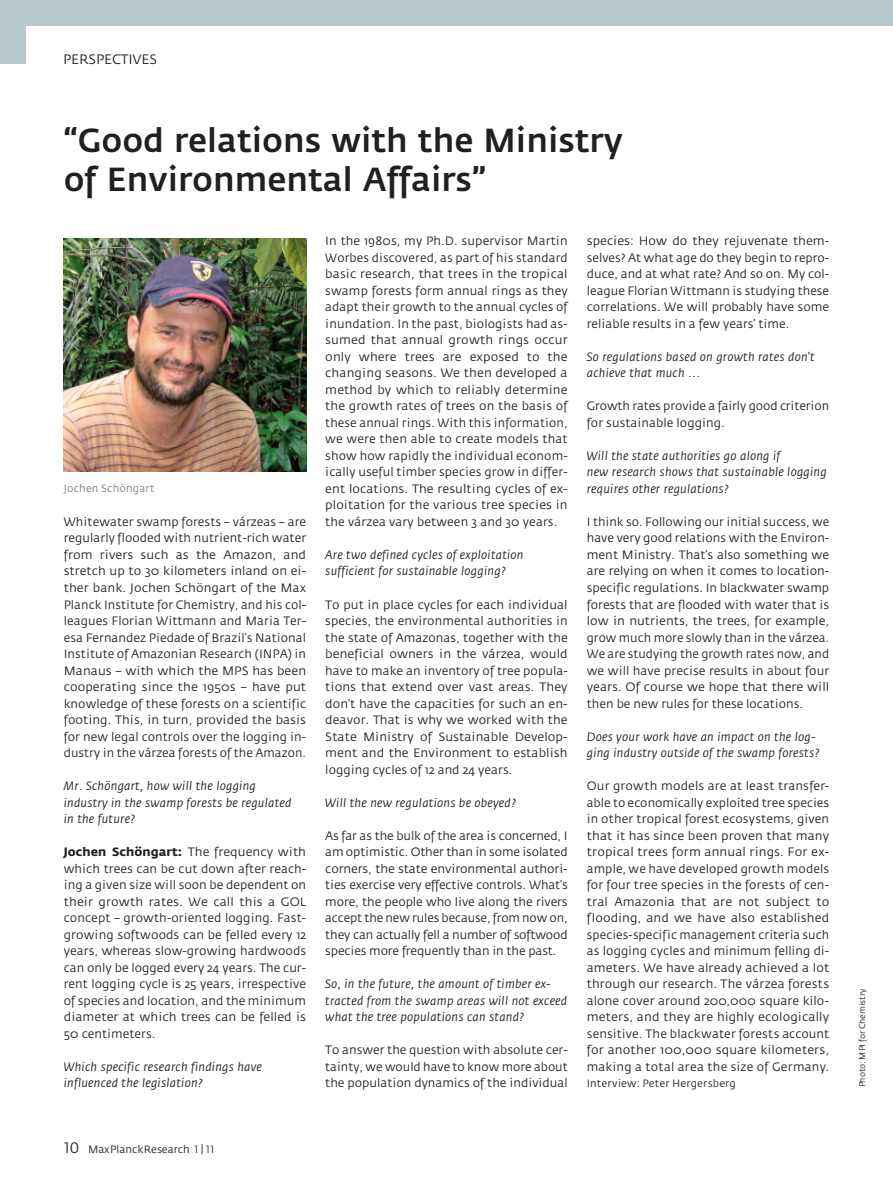
<style>
.page{position:relative;width:893px;height:1191px;background:#fff}
.page>*{position:absolute;margin:0;border:0;box-sizing:border-box;transform-origin:0 0}
.t1{font:500 33px/39px "Fedra Sans";color:#231f20}
.t2{font:13.5px "Fedra Sans";color:#231f20}
.t3{font:12px/16.5px "Fedra Sans";letter-spacing:.005em;color:#231f20;text-align:justify}
.t4{font:italic 12px/16.5px "Fedra Sans";letter-spacing:.02em;color:#231f20}
.t5{font:10.5px "Fedra Sans";letter-spacing:.01em;color:#231f20}
.t6{font:10.5px "Fedra Sans";letter-spacing:.015em;color:#7a7c7c}
.t7{font:8.25px "Fedra Sans";color:#231f20}
.s1{font-weight:700}
.s2{font-family:"Fedra Sans Book SC";font-size:15px}
.s3{font-family:"Fedra Sans Book SC"}
</style>
<div class="page">
<div style="left:0;top:0;width:26px;height:64px;background:#b7c9ca"></div>
<div style="left:0;top:0;width:893px;height:26px;background:#b7c9ca"></div>
<img style="left:64px;top:238px;width:242px;height:233px">
<p class="t2" style="left:63px;top:54px;width:96px">PERSPECTIVES</p>
<p class="t1" style="left:64px;top:123px;width:560px">“Good relations with the Ministry of Environmental Affairs”</p>
<p class="t6" style="left:64px;top:484px;width:92px">Jochen Schöngart</p>
<p class="t3" style="left:64px;top:514px;width:244px">Whitewater swamp forests – várzeas – are regularly flooded with nutrient-rich water from rivers such as the Amazon, and stretch up to 30 kilometers inland on ei&shy;ther bank. Jochen Schöngart of the Max Planck Institute for Chemistry, and his col&shy;leagues Florian Wittmann and Maria Ter&shy;esa Fernandez Piedade of Brazil’s National Institute of Amazonian Research (INPA) in Manaus – with which the MPS has been cooperating since the 1950s – have put knowledge of these forests on a scientific footing. This, in turn, provided the basis for new legal controls over the logging in&shy;dustry in the várzea forests of the Amazon.</p>
<p class="t4" style="left:64px;top:778px;width:229px">Mr. Schöngart, how will the logging industry in the swamp forests be regulated in the future?</p>
<p class="t3" style="left:64px;top:844px;width:244px"><span class="s1">Jochen Schöngart:</span> The frequency with which trees can be cut down after reach&shy;ing a given size will soon be dependent on their growth rates. We call this a GOL concept – growth-oriented logging. Fast&shy;growing softwoods can be felled every 12 years, whereas slow-growing hardwoods can only be logged every 24 years. The cur&shy;rent logging cycle is 25 years, irrespective of species and location, and the minimum diameter at which trees can be felled is 50 centimeters.</p>
<p class="t4" style="left:64px;top:1059px;width:200px">Which specific research findings have influenced the legislation?</p>
<p class="t3" style="left:325px;top:234px;width:244px">In the 1980s, my Ph.D. supervisor Martin Worbes discovered, as part of his standard basic research, that trees in the tropical swamp forests form annual rings as they adapt their growth to the annual cycles of inundation. In the past, biologists had as&shy;sumed that annual growth rings occur only where trees are exposed to the changing seasons. We then developed a method by which to reliably determine the growth rates of trees on the basis of these annual rings. With this information, we were then able to create models that show how rapidly the individual econom&shy;ically useful timber species grow in differ&shy;ent locations. The resulting cycles of ex&shy;ploitation for the various tree species in the várzea vary between 3 and 30 years.</p>
<p class="t4" style="left:325px;top:547px;width:200px">Are two defined cycles of exploitation sufficient for sustainable logging?</p>
<p class="t3" style="left:325px;top:597px;width:244px">To put in place cycles for each individual species, the environmental authorities in the state of Amazonas, together with the beneficial owners in the várzea, would have to make an inventory of tree popula&shy;tions that extend over vast areas. They don’t have the capacities for such an en&shy;deavor. That is why we worked with the State Ministry of Sustainable Develop&shy;ment and the Environment to establish logging cycles of 12 and 24 years.</p>
<p class="t4" style="left:325px;top:795px;width:192px">Will the new regulations be obeyed?</p>
<p class="t3" style="left:325px;top:828px;width:244px">As far as the bulk of the area is concerned, I am optimistic. Other than in some isolated corners, the state environmental authori&shy;ties exercise very effective controls. What’s more, the people who live along the rivers accept the new rules because, from now on, they can actually fell a number of softwood species more frequently than in the past.</p>
<p class="t4" style="left:325px;top:976px;width:243px">So, in the future, the amount of timber ex&shy;tracted from the swamp areas will not exceed what the tree populations can stand?</p>
<p class="t3" style="left:325px;top:1042px;width:244px">To answer the question with absolute cer&shy;tainty, we would have to know more about the population dynamics of the individual</p>
<p class="t3" style="left:587px;top:234px;width:244px">species: How do they rejuvenate them&shy;selves? At what age do they begin to repro&shy;duce, and at what rate? And so on. My col&shy;league Florian Wittmann is studying these correlations. We will probably have some reliable results in a few years’ time.</p>
<p class="t4" style="left:587px;top:349px;width:229px">So regulations based on growth rates don’t achieve that much …</p>
<p class="t3" style="left:587px;top:399px;width:244px">Growth rates provide a fairly good criterion for sustainable logging.</p>
<p class="t4" style="left:587px;top:448px;width:241px">Will the state authorities go along if<br>new research shows that sustainable logging requires other regulations?</p>
<p class="t3" style="left:587px;top:514px;width:244px">I think so. Following our initial success, we have very good relations with the Environ&shy;ment Ministry. That’s also something we are relying on when it comes to location&shy;specific regulations. In blackwater swamp forests that are flooded with water that is low in nutrients, the trees, for example, grow much more slowly than in the várzea.<br>We are studying the growth rates now, and we will have precise results in about four years. Of course we hope that there will then be new rules for these locations.</p>
<p class="t4" style="left:587px;top:729px;width:234px">Does your work have an impact on the log&shy;ging industry outside of the swamp forests?</p>
<p class="t3" style="left:587px;top:778px;width:244px">Our growth models are at least transfer&shy;able to economically exploited tree species in other tropical forest ecosystems, given that it has since been proven that many tropical trees form annual rings. For ex&shy;ample, we have developed growth models for four tree species in the forests of cen&shy;tral Amazonia that are not subject to flooding, and we have also established species-specific management criteria such as logging cycles and minimum felling di&shy;ameters. We have already achieved a lot through our research. The várzea forests alone cover around 200,000 square kilo&shy;meters, and they are highly ecologically sensitive. The blackwater forests account for another 100,000 square kilometers, making a total area the size of Germany.</p>
<p class="t5" style="left:587px;top:1079px;width:151px">Interview: Peter Hergersberg</p>
<p class="t5" style="left:64px;top:1145px;width:152px"><span class="s2">10</span> MaxPlanckResearch <span class="s3">1 | 11</span></p>
<p class="t7" style="left:859px;top:1087px;width:100px;rotate:-90deg">Photo: MPI for Chemistry</p>
</div>
